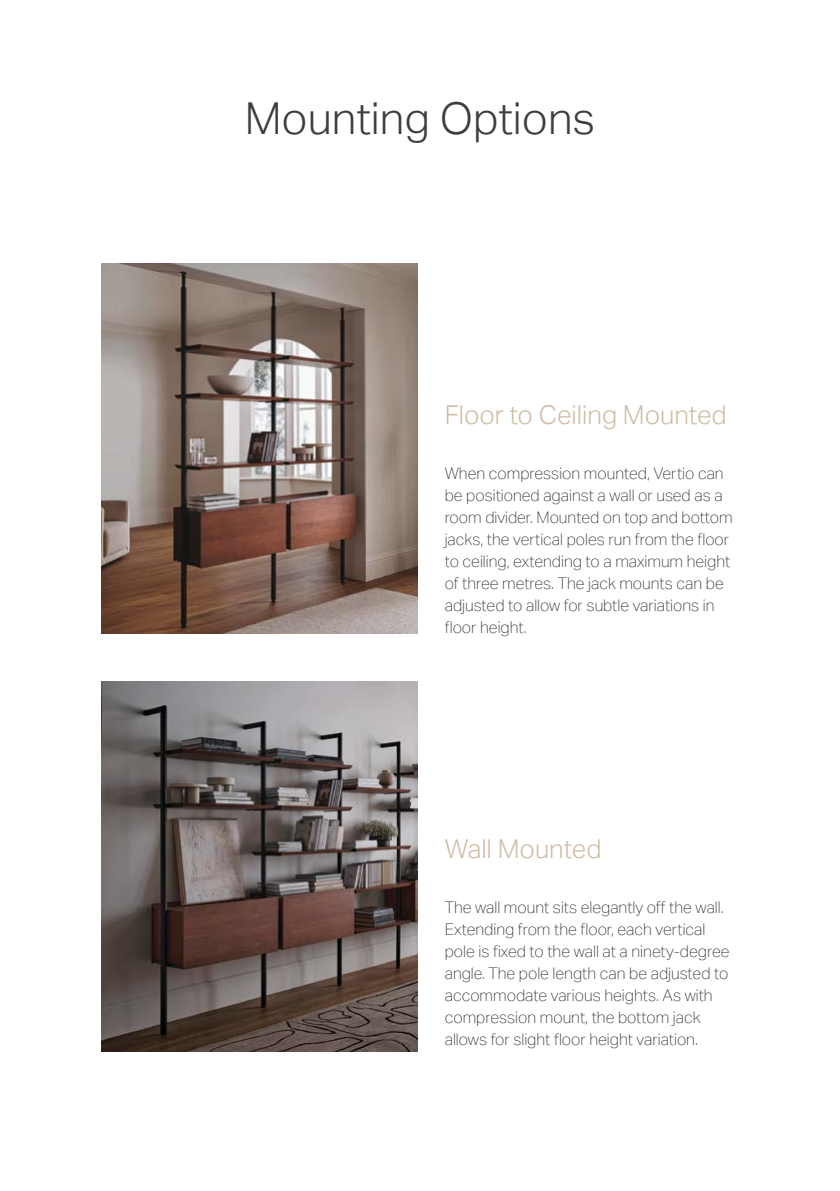
<style>
.page{position:relative;width:840px;height:1191px;background:#fff}
.page>*{position:absolute;margin:0;border:0;box-sizing:border-box;transform-origin:0 0}
.t1{font:300 44px "Aktiv Grotesk";color:#3d3d3f}
.t2{font:300 26px "Aktiv Grotesk";color:#cfbca5}
.t3{font:100 16px/22px "Aktiv Grotesk";color:#282829}
</style>
<div class="page">
<img style="left:101px;top:264px;width:316px;height:369px">
<img style="left:101px;top:682px;width:316px;height:370px">
<h1 class="t1" style="left:244px;top:93px;width:352px">Mounting Options</h1>
<h2 class="t2" style="left:444px;top:399px;width:283px">Floor to Ceiling Mounted</h2>
<p class="t3" style="left:444px;top:462px;width:289px">When compression mounted, Vertio can be positioned against a wall or used as a room divider. Mounted on top and bottom jacks, the vertical poles run from the floor to ceiling, extending to a maximum height of three metres. The jack mounts can be adjusted to allow for subtle variations in floor height.</p>
<h2 class="t2" style="left:444px;top:834px;width:158px">Wall Mounted</h2>
<p class="t3" style="left:444px;top:896px;width:286px">The wall mount sits elegantly off the wall.<br>Extending from the floor, each vertical pole is fixed to the wall at a ninety-degree angle. The pole length can be adjusted to accommodate various heights. As with compression mount, the bottom jack allows for slight floor height variation.</p>
</div>
